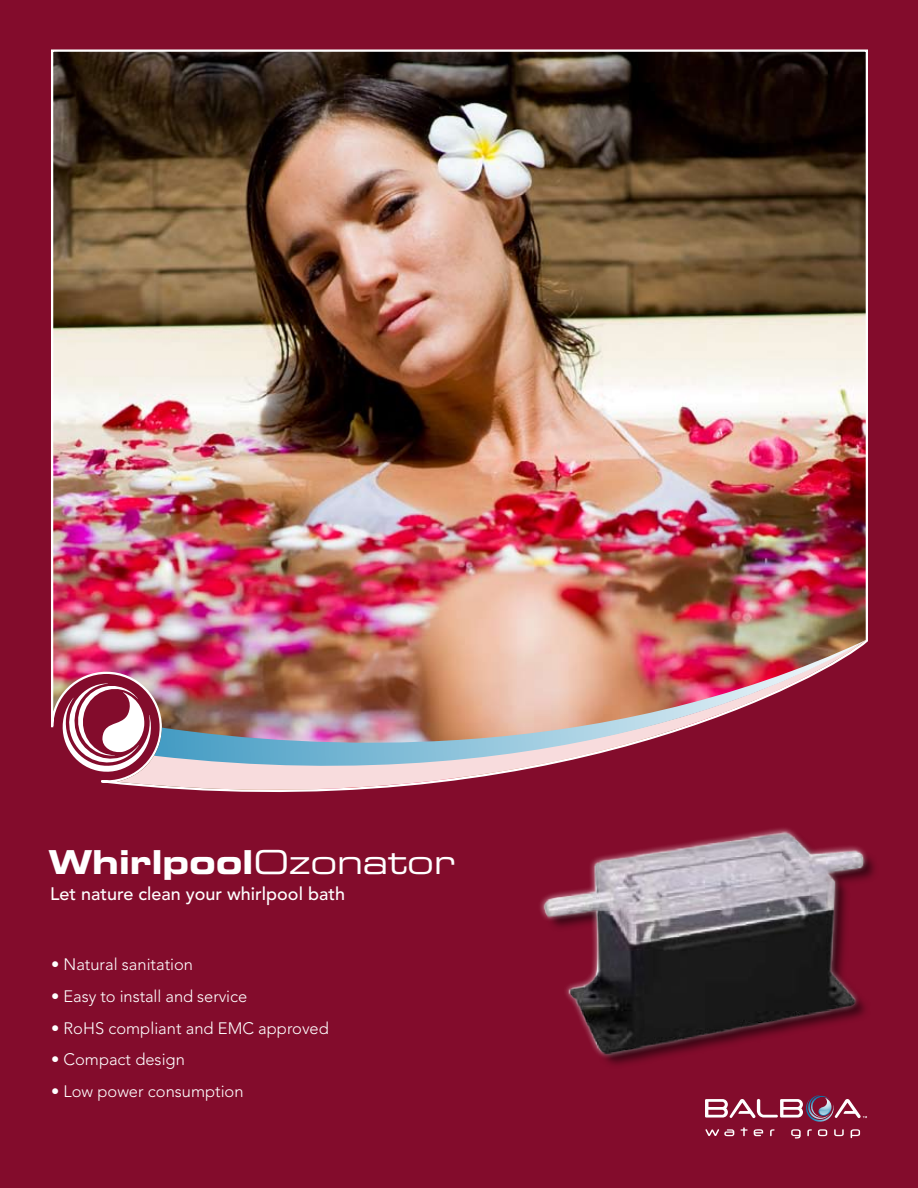
<style>
.page{position:relative;width:918px;height:1188px;background:#830c2c}
.page>*{position:absolute;margin:0;border:0;box-sizing:border-box;transform-origin:0 0}
.t1{font:33px "Eurostile Bold Extended Two";letter-spacing:-.01em;color:#fff}
.t2{font:500 18px "Avenir LT Std";color:#fff}
.t3{font:300 16.5px "Avenir LT Std";color:#fff}
.s1{font-family:"Eurostile Extended Two"}
</style>
<div class="page">
<img style="left:51px;top:49px;width:817px;height:735px">
<img style="left:116px;top:640px;width:38px;height:148px">
<img style="left:154px;top:640px;width:712px;height:153px">
<svg style="left:63px;top:683px;width:88px;height:89px"></svg>
<img style="left:540px;top:828px;width:335px;height:237px">
<svg style="left:705px;top:1095px;width:162px;height:44px"></svg>
<h1 class="t1" style="left:49px;top:839px;width:408px">Whirlpool<span class="s1">Ozonator</span></h1>
<p class="t2" style="left:50px;top:883px;width:296px">Let nature clean your whirlpool bath</p>
<p class="t3" style="left:51px;top:955px;width:144px">• Natural sanitation</p>
<p class="t3" style="left:51px;top:987px;width:198px">• Easy to install and service</p>
<p class="t3" style="left:51px;top:1018px;width:279px">• RoHS compliant and EMC approved</p>
<p class="t3" style="left:51px;top:1050px;width:135px">• Compact design</p>
<p class="t3" style="left:51px;top:1082px;width:194px">• Low power consumption</p>
</div>
